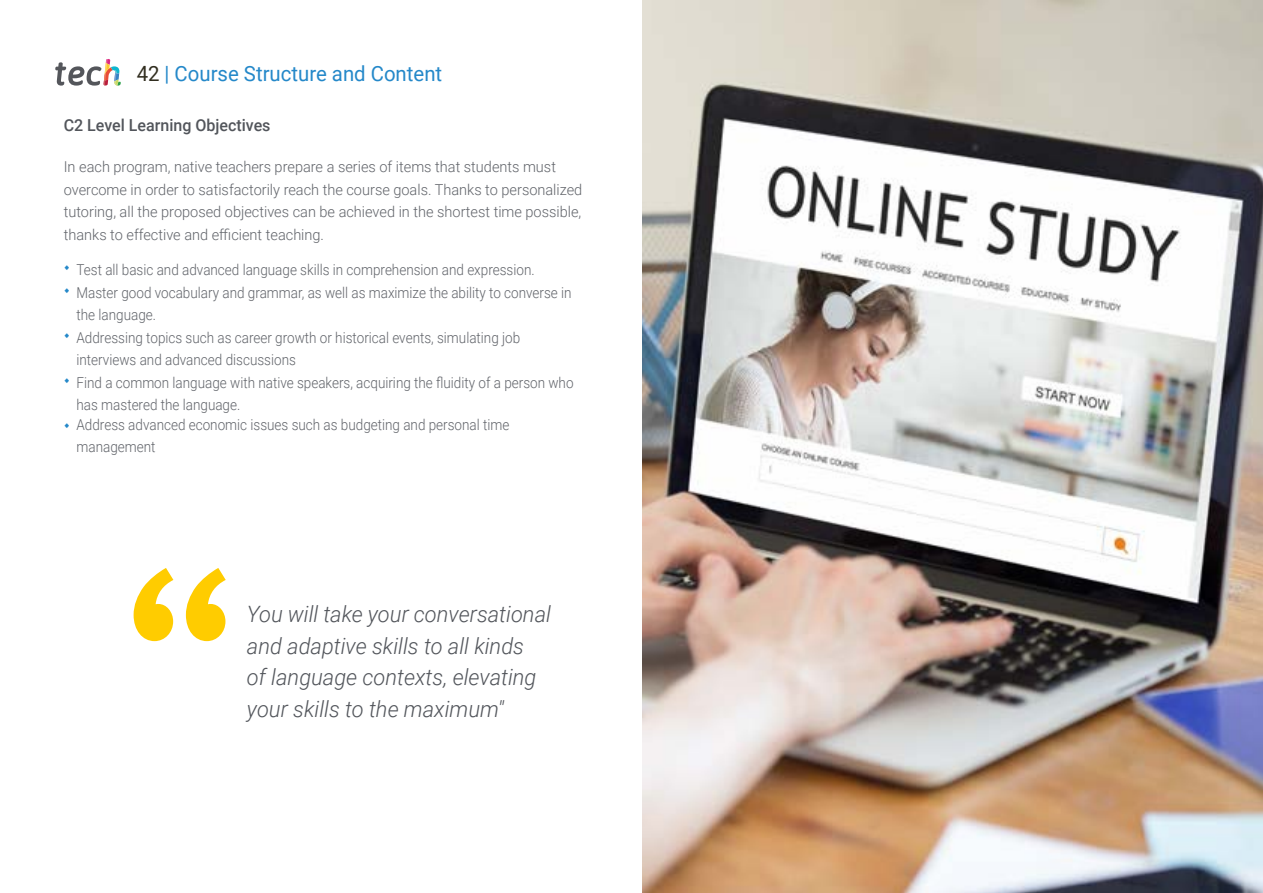
<style>
.page{position:relative;width:1263px;height:893px;background:#fff}
.page>*{position:absolute;margin:0;border:0;box-sizing:border-box;transform-origin:0 0}
.t1{font:italic 300 22.5px/31.5px "Roboto";color:#52555b}
.t2{font:21px "Roboto";color:#2488c9}
.t3{font:500 16.5px "Roboto";color:#52555b}
.t4{font:300 15px/22.5px "Roboto";color:#61646a;scale:.9 1}
.t5{font:300 15px/22.5px "Roboto";color:#61646a}
.s1{color:#312e20}
</style>
<div class="page">
<svg style="left:55px;top:59px;width:66px;height:27px"></svg>
<svg style="left:134px;top:568px;width:92px;height:73px"></svg>
<img style="left:642px;top:0;width:621px;height:893px">
<h2 class="t2" style="left:137px;top:59px;width:307px"><span class="s1">42</span> | Course Structure and Content</h2>
<p class="t3" style="left:64px;top:114px;width:208px">C2 Level Learning Objectives</p>
<p class="t5" style="left:64px;top:155px;width:520px">In each program, native teachers prepare a series of items that students must overcome in order to satisfactorily reach the course goals. Thanks to personalized tutoring, all the proposed objectives can be achieved in the shortest time possible, thanks to effective and efficient teaching.</p>
<p class="t4" style="left:77px;top:258px;width:554px">Test all basic and advanced language skills in comprehension and expression.<br>Master good vocabulary and grammar, as well as maximize the ability to converse in the language.<br>Addressing topics such as career growth or historical events, simulating job interviews and advanced discussions<br>Find a common language with native speakers, acquiring the fluidity of a person who has mastered the language.</p>
<p class="t4" style="left:77px;top:413px;width:482px">Address advanced economic issues such as budgeting and personal time management</p>
<h1 class="t1" style="left:247px;top:597px;width:305px">You will take your conversational and adaptive skills to all kinds<br>of language contexts, elevating your skills to the maximum"</h1>
</div>
